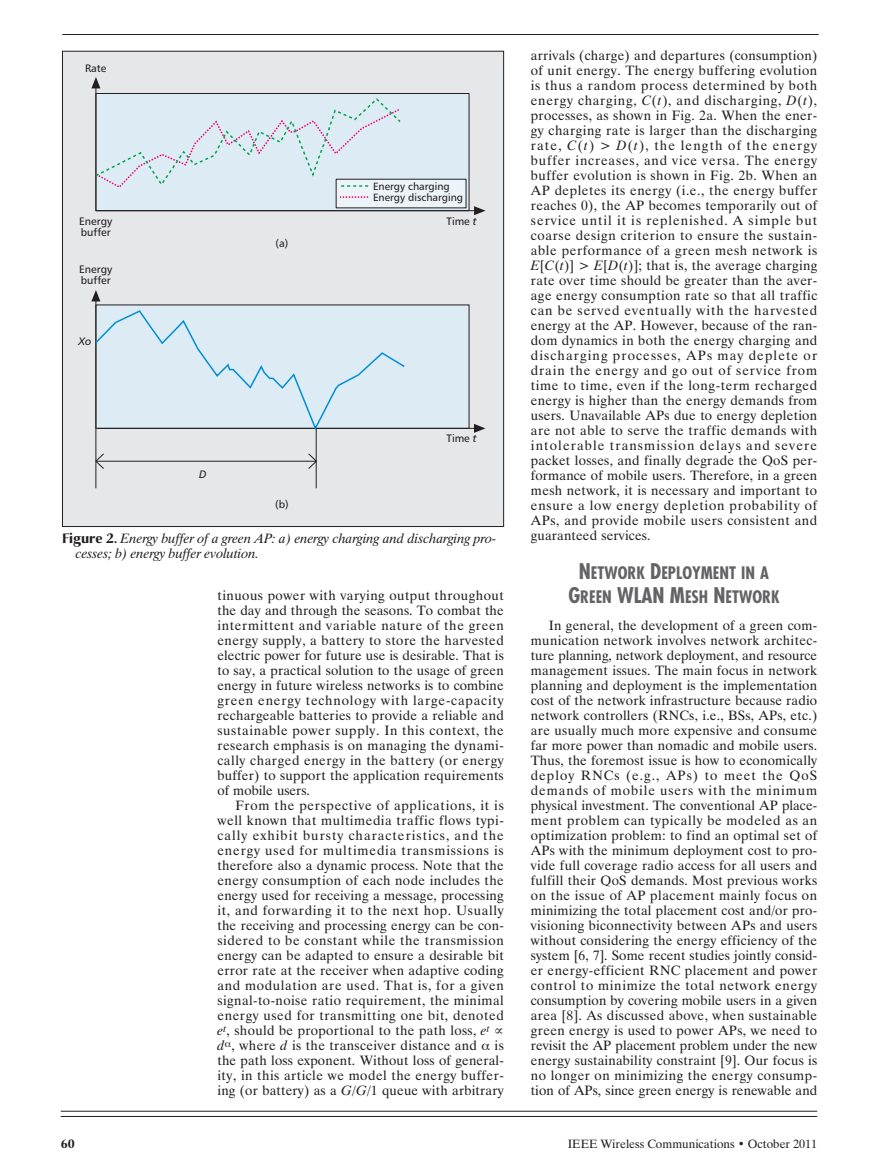
<style>
.page{position:relative;width:878px;height:1175px;background:#fff}
.page>*{position:absolute;margin:0;border:0;box-sizing:border-box;transform-origin:0 0}
.t1{font:700 condensed 16.8px/24px "Futura";color:#636366;text-align:center}
.t2{font:13.5px/15px "Dutch 801 BT";letter-spacing:.02em;color:#231f20;text-align:justify}
.t3{font:italic 13.5px/15px "Dutch 801 BT";color:#231f20}
.t4{font:12px "Dutch 801 BT";color:#231f20}
.t5{font:700 12px "Christiana";color:#231f20}
.t6{font:10.8px/10.8px "Humanist 777 BT Roman B";color:#231f20}
.t7{font:10.8px "Humanist 777 BT Italic B";color:#231f20}
.t8{font:10.5px/10.5px "Humanist 777 BT Roman B";color:#231f20}
.s1{font-family:"Humanist 777 BT Italic B"}
.s2{font-family:"Christiana";font-weight:700;font-style:normal}
.s3{font-style:italic}
.s4{font-size:21px}
</style>
<div class="page">
<hr style="left:62px;top:34px;width:756px;height:1px;background:#231f20">
<hr style="left:61px;top:1116px;width:756px;height:1px;background:#231f20">
<hr style="left:61px;top:1110px;width:756px;height:1px;background:#231f20">
<div style="left:63px;top:51px;width:440px;height:475px;background:#e6e7e9"></div>
<div style="left:96px;top:305px;width:373px;height:123px;background:#ddebf4"></div>
<svg style="left:91px;top:77px;width:8px;height:11px"></svg>
<svg style="left:95px;top:83px;width:379px;height:128px"></svg>
<svg style="left:474px;top:206px;width:11px;height:9px"></svg>
<svg style="left:91px;top:290px;width:9px;height:11px"></svg>
<hr style="left:95px;top:297px;width:1px;height:191px;background:#231f20">
<hr style="left:316px;top:428px;width:1px;height:60px;background:#231f20">
<hr style="left:98px;top:428px;width:379px;height:1px;background:#231f20">
<svg style="left:474px;top:424px;width:11px;height:9px"></svg>
<div style="left:336px;top:179px;width:130px;height:29px;background:#ecf4f9"></div>
<svg style="left:340px;top:196px;width:28px;height:2px"></svg>
<svg style="left:95px;top:97px;width:307px;height:92px"></svg>
<hr style="left:96px;top:461px;width:220px;height:1px;background:#231f20">
<svg style="left:307px;top:453px;width:10px;height:16px"></svg>
<svg style="left:95px;top:453px;width:10px;height:16px"></svg>
<svg style="left:95px;top:311px;width:311px;height:121px"></svg>
<p class="t6" style="left:85px;top:63px;width:23px">Rate</p>
<p class="t8" style="left:373px;top:182px;width:92px">Energy charging<br>Energy discharging</p>
<p class="t6" style="left:79px;top:217px;width:35px">Energy buffer</p>
<p class="t6" style="left:446px;top:217px;width:32px">Time <span class="s1">t</span></p>
<p class="t6" style="left:79px;top:265px;width:35px">Energy buffer</p>
<p class="t7" style="left:78px;top:336px;width:15px">Xo</p>
<p class="t6" style="left:275px;top:238px;width:14px">(a)</p>
<p class="t7" style="left:199px;top:469px;width:9px">D</p>
<p class="t6" style="left:275px;top:499px;width:15px">(b)</p>
<p class="t6" style="left:446px;top:434px;width:32px">Time <span class="s1">t</span></p>
<p class="t3" style="left:76px;top:532px;width:422px;text-indent:-14px"><span class="s2">Figure 2.</span> Energy buffer of a green AP: a) energy charging and discharging pro&shy;cesses; b) energy buffer evolution.</p>
<p class="t2" style="left:217px;top:589px;width:288px">tinuous power with varying output throughout the day and through the seasons. To combat the intermittent and variable nature of the green energy supply, a battery to store the harvested electric power for future use is desirable. That is to say, a practical solution to the usage of green energy in future wireless networks is to combine green energy technology with large-capacity rechargeable batteries to provide a reliable and sustainable power supply. In this context, the research emphasis is on managing the dynami&shy;cally charged energy in the battery (or energy buffer) to support the application requirements of mobile users.</p>
<p class="t2" style="left:217px;top:799px;width:288px;text-indent:18px">From the perspective of applications, it is well known that multimedia traffic flows typi&shy;cally exhibit bursty characteristics, and the energy used for multimedia transmissions is therefore also a dynamic process. Note that the energy consumption of each node includes the energy used for receiving a message, processing it, and forwarding it to the next hop. Usually the receiving and processing energy can be con&shy;sidered to be constant while the transmission energy can be adapted to ensure a desirable bit error rate at the receiver when adaptive coding and modulation are used. That is, for a given signal-to-noise ratio requirement, the minimal energy used for transmitting one bit, denoted <span class="s3">e</span><sup>t</sup>, should be proportional to the path loss, <span class="s3">e</span><sup>t</sup> ∝ <span class="s3">d</span> , where <span class="s3">d</span> is the transceiver distance and</p>
<p class="t2" style="left:217px;top:1039px;width:288px;text-indent:277px">is the path loss exponent. Without loss of general&shy;ity, in this article we model the energy buffer&shy;ing (or battery) as a <span class="s3">G</span>/<span class="s3">G</span>/1 queue with arbitrary</p>
<p class="t2" style="left:531px;top:49px;width:288px">arrivals (charge) and departures (consumption) of unit energy. The energy buffering evolution is thus a random process determined by both energy charging, <span class="s3">C</span>(<span class="s3">t</span>), and discharging, <span class="s3">D</span>(<span class="s3">t</span>), processes, as shown in Fig. 2a. When the ener&shy;gy charging rate is larger than the discharging rate, <span class="s3">C</span>(<span class="s3">t</span>) &gt; <span class="s3">D</span>(<span class="s3">t</span>), the length of the energy buffer increases, and vice versa. The energy buffer evolution is shown in Fig. 2b. When an AP depletes its energy (i.e., the energy buffer reaches 0), the AP becomes temporarily out of service until it is replenished. A simple but coarse design criterion to ensure the sustain&shy;able performance of a green mesh network is <span class="s3">E</span>[<span class="s3">C</span>(<span class="s3">t</span>)] &gt; <span class="s3">E</span>[<span class="s3">D</span>(<span class="s3">t</span>)]; that is, the average charging rate over time should be greater than the aver&shy;age energy consumption rate so that all traffic can be served eventually with the harvested energy at the AP. However, because of the ran&shy;dom dynamics in both the energy charging and discharging processes, APs may deplete or drain the energy and go out of service from time to time, even if the long-term recharged energy is higher than the energy demands from users. Unavailable APs due to energy depletion are not able to serve the traffic demands with intolerable transmission delays and severe packet losses, and finally degrade the QoS per&shy;formance of mobile users. Therefore, in a green mesh network, it is necessary and important to ensure a low energy depletion probability of APs, and provide mobile users consistent and guaranteed services.</p>
<p class="t1" style="left:568px;top:562px;width:213px"><span class="s4">N</span>ETWORK <span class="s4">D</span>EPLOYMENT IN A<br><span class="s4">G</span>REEN <span class="s4">WLAN M</span>ESH <span class="s4">N</span>ETWORK</p>
<p class="t2" style="left:531px;top:619px;width:288px;text-indent:18px">In general, the development of a green com&shy;munication network involves network architec&shy;ture planning, network deployment, and resource management issues. The main focus in network planning and deployment is the implementation cost of the network infrastructure because radio network controllers (RNCs, i.e., BSs, APs, etc.) are usually much more expensive and consume far more power than nomadic and mobile users.<br>Thus, the foremost issue is how to economically deploy RNCs (e.g., APs) to meet the QoS demands of mobile users with the minimum physical investment. The conventional AP place&shy;ment problem can typically be modeled as an optimization problem: to find an optimal set of APs with the minimum deployment cost to pro&shy;vide full coverage radio access for all users and fulfill their QoS demands. Most previous works on the issue of AP placement mainly focus on minimizing the total placement cost and/or pro&shy;visioning biconnectivity between APs and users without considering the energy efficiency of the system [6, 7]. Some recent studies jointly consid&shy;er energy-efficient RNC placement and power control to minimize the total network energy consumption by covering mobile users in a given area [8]. As discussed above, when sustainable green energy is used to power APs, we need to revisit the AP placement problem under the new energy sustainability constraint [9]. Our focus is no longer on minimizing the energy consump&shy;tion of APs, since green energy is renewable and</p>
<p class="t5" style="left:61px;top:1138px;width:15px">60</p>
<p class="t4" style="left:567px;top:1139px;width:251px">IEEE Wireless Communications • October 2011</p>
</div>
